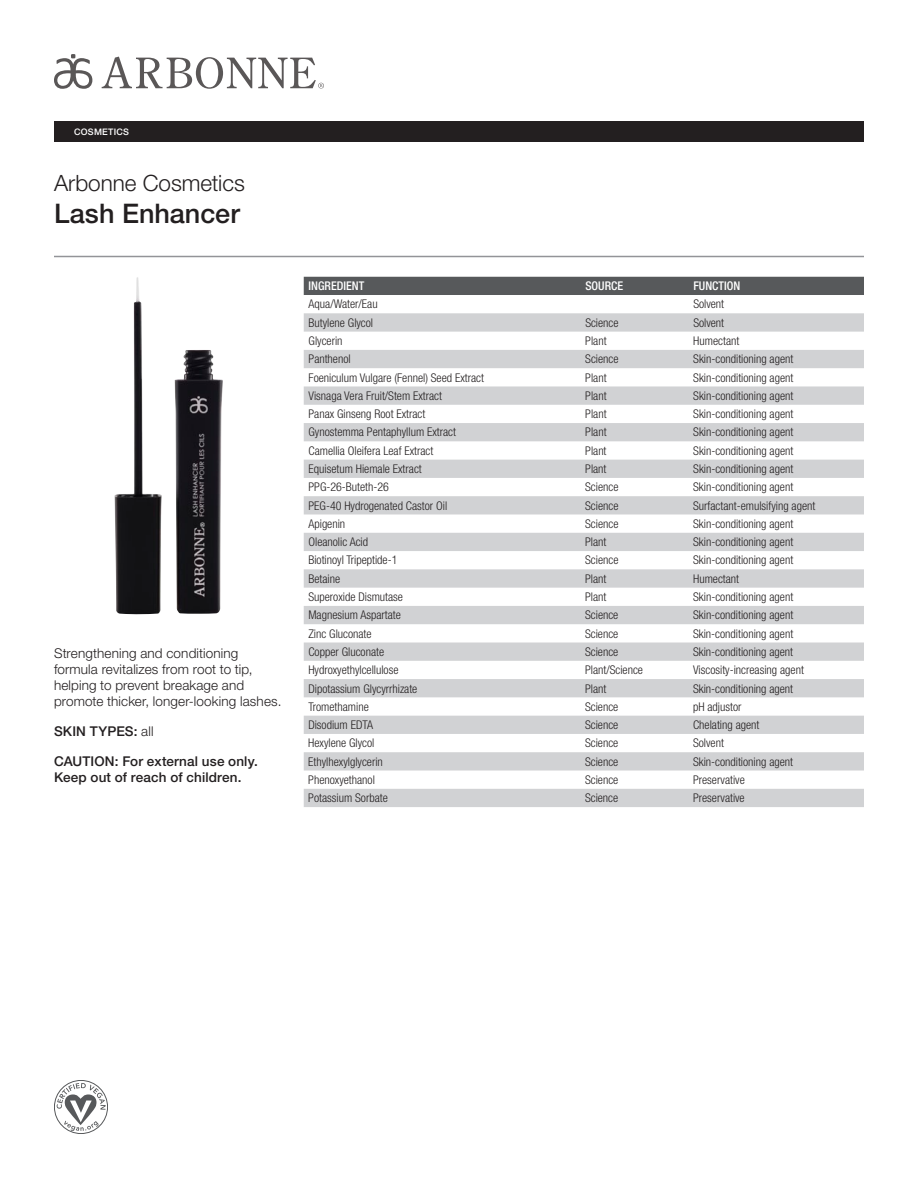
<style>
.page{position:relative;width:918px;height:1188px;background:#fff}
.page>*{position:absolute;margin:0;border:0;box-sizing:border-box;transform-origin:0 0}
.t1{font:500 27px "Helvetica Neue LT Std";color:#231f20}
.t2{font:300 22.5px "Helvetica Neue LT Std";color:#231f20}
.t3{font:300 13.5px/16.2px "Helvetica Neue LT Std";letter-spacing:.01em;color:#231f20}
.t4{font:500 13.5px/29.7px "Helvetica Neue LT Std";letter-spacing:.01em;color:#231f20}
.t5{font:300 condensed 12px "Helvetica Neue LT Std";color:#231f20}
.t6{font:500 condensed 12px "Helvetica Neue LT Std";color:#fff}
.t7{font:500 9px "Helvetica Neue LT Std";letter-spacing:.025em;color:#fff}
.s1{font-weight:300}
</style>
<div class="page">
<svg style="left:102px;top:57px;width:222px;height:32px"></svg>
<svg style="left:54px;top:54px;width:38px;height:35px"></svg>
<div style="left:54px;top:122px;width:810px;height:20px;background:#231f20"></div>
<hr style="left:54px;top:256px;width:810px;height:1px;background:#939498">
<div style="left:54px;top:1080px;width:54px;height:54px;border:1px solid #57595b;border-radius:50%"></div>
<svg style="left:57px;top:1083px;width:49px;height:48px"></svg>
<img style="left:114px;top:277px;width:109px;height:337px">
<div style="left:304px;top:277px;width:560px;height:18px;background:#57595b"></div>
<svg style="left:304px;top:313px;width:560px;height:494px"></svg>
<p class="t7" style="left:74px;top:126px;width:56px">cosmetics</p>
<h2 class="t2" style="left:54px;top:169px;width:192px">Arbonne Cosmetics</h2>
<h1 class="t1" style="left:54px;top:198px;width:188px">Lash Enhancer</h1>
<p class="t3" style="left:54px;top:644px;width:229px">Strengthening and conditioning formula revitalizes from root to tip, helping to prevent breakage and promote thicker, longer-looking lashes.</p>
<p class="t4" style="left:54px;top:716px;width:205px">Skin types: <span class="s1">all<br></span>Caution: For external use only.</p>
<p class="t4" style="left:54px;top:762px;width:189px">Keep out of reach of children.</p>
<p class="t6" style="left:309px;top:279px;width:57px">INGREDIENT</p>
<p class="t6" style="left:585px;top:279px;width:39px">SOURCE</p>
<p class="t6" style="left:693px;top:279px;width:48px">FUNCTION</p>
<p class="t5" style="left:309px;top:297px;width:71px">Aqua/Water/Eau</p>
<p class="t5" style="left:693px;top:297px;width:32px">Solvent</p>
<p class="t5" style="left:309px;top:316px;width:66px">Butylene Glycol</p>
<p class="t5" style="left:585px;top:316px;width:35px">Science</p>
<p class="t5" style="left:693px;top:316px;width:32px">Solvent</p>
<p class="t5" style="left:309px;top:334px;width:35px">Glycerin</p>
<p class="t5" style="left:585px;top:334px;width:23px">Plant</p>
<p class="t5" style="left:693px;top:334px;width:48px">Humectant</p>
<p class="t5" style="left:309px;top:352px;width:44px">Panthenol</p>
<p class="t5" style="left:585px;top:352px;width:35px">Science</p>
<p class="t5" style="left:693px;top:352px;width:102px">Skin-conditioning agent</p>
<p class="t5" style="left:309px;top:370px;width:177px">Foeniculum Vulgare (Fennel) Seed Extract</p>
<p class="t5" style="left:585px;top:370px;width:23px">Plant</p>
<p class="t5" style="left:693px;top:370px;width:102px">Skin-conditioning agent</p>
<p class="t5" style="left:309px;top:389px;width:135px">Visnaga Vera Fruit/Stem Extract</p>
<p class="t5" style="left:585px;top:389px;width:23px">Plant</p>
<p class="t5" style="left:693px;top:389px;width:102px">Skin-conditioning agent</p>
<p class="t5" style="left:309px;top:407px;width:118px">Panax Ginseng Root Extract</p>
<p class="t5" style="left:585px;top:407px;width:23px">Plant</p>
<p class="t5" style="left:693px;top:407px;width:102px">Skin-conditioning agent</p>
<p class="t5" style="left:309px;top:425px;width:149px">Gynostemma Pentaphyllum Extract</p>
<p class="t5" style="left:585px;top:425px;width:23px">Plant</p>
<p class="t5" style="left:693px;top:425px;width:102px">Skin-conditioning agent</p>
<p class="t5" style="left:309px;top:444px;width:126px">Camellia Oleifera Leaf Extract</p>
<p class="t5" style="left:585px;top:444px;width:23px">Plant</p>
<p class="t5" style="left:693px;top:444px;width:102px">Skin-conditioning agent</p>
<p class="t5" style="left:309px;top:462px;width:115px">Equisetum Hiemale Extract</p>
<p class="t5" style="left:585px;top:462px;width:23px">Plant</p>
<p class="t5" style="left:693px;top:462px;width:102px">Skin-conditioning agent</p>
<p class="t5" style="left:308px;top:480px;width:82px">PPG-26-Buteth-26</p>
<p class="t5" style="left:585px;top:480px;width:35px">Science</p>
<p class="t5" style="left:693px;top:480px;width:102px">Skin-conditioning agent</p>
<p class="t5" style="left:308px;top:499px;width:140px">PEG-40 Hydrogenated Castor Oil</p>
<p class="t5" style="left:585px;top:499px;width:35px">Science</p>
<p class="t5" style="left:693px;top:499px;width:124px">Surfactant-emulsifying agent</p>
<p class="t5" style="left:308px;top:517px;width:38px">Apigenin</p>
<p class="t5" style="left:585px;top:517px;width:35px">Science</p>
<p class="t5" style="left:693px;top:517px;width:102px">Skin-conditioning agent</p>
<p class="t5" style="left:308px;top:535px;width:61px">Oleanolic Acid</p>
<p class="t5" style="left:585px;top:535px;width:23px">Plant</p>
<p class="t5" style="left:693px;top:535px;width:102px">Skin-conditioning agent</p>
<p class="t5" style="left:308px;top:553px;width:90px">Biotinoyl Tripeptide-1</p>
<p class="t5" style="left:585px;top:553px;width:35px">Science</p>
<p class="t5" style="left:693px;top:553px;width:102px">Skin-conditioning agent</p>
<p class="t5" style="left:308px;top:572px;width:33px">Betaine</p>
<p class="t5" style="left:585px;top:572px;width:23px">Plant</p>
<p class="t5" style="left:693px;top:572px;width:48px">Humectant</p>
<p class="t5" style="left:308px;top:590px;width:96px">Superoxide Dismutase</p>
<p class="t5" style="left:585px;top:590px;width:23px">Plant</p>
<p class="t5" style="left:693px;top:590px;width:102px">Skin-conditioning agent</p>
<p class="t5" style="left:308px;top:608px;width:94px">Magnesium Aspartate</p>
<p class="t5" style="left:585px;top:608px;width:35px">Science</p>
<p class="t5" style="left:693px;top:608px;width:102px">Skin-conditioning agent</p>
<p class="t5" style="left:308px;top:627px;width:65px">Zinc Gluconate</p>
<p class="t5" style="left:585px;top:627px;width:35px">Science</p>
<p class="t5" style="left:693px;top:627px;width:102px">Skin-conditioning agent</p>
<p class="t5" style="left:308px;top:645px;width:77px">Copper Gluconate</p>
<p class="t5" style="left:585px;top:645px;width:35px">Science</p>
<p class="t5" style="left:693px;top:645px;width:102px">Skin-conditioning agent</p>
<p class="t5" style="left:308px;top:663px;width:92px">Hydroxyethylcellulose</p>
<p class="t5" style="left:585px;top:663px;width:59px">Plant/Science</p>
<p class="t5" style="left:693px;top:663px;width:112px">Viscosity-increasing agent</p>
<p class="t5" style="left:308px;top:681px;width:111px">Dipotassium Glycyrrhizate</p>
<p class="t5" style="left:585px;top:681px;width:23px">Plant</p>
<p class="t5" style="left:693px;top:681px;width:102px">Skin-conditioning agent</p>
<p class="t5" style="left:308px;top:700px;width:62px">Tromethamine</p>
<p class="t5" style="left:585px;top:700px;width:35px">Science</p>
<p class="t5" style="left:693px;top:700px;width:50px">pH adjustor</p>
<p class="t5" style="left:308px;top:718px;width:66px">Disodium EDTA</p>
<p class="t5" style="left:585px;top:718px;width:35px">Science</p>
<p class="t5" style="left:693px;top:718px;width:68px">Chelating agent</p>
<p class="t5" style="left:308px;top:736px;width:68px">Hexylene Glycol</p>
<p class="t5" style="left:585px;top:736px;width:35px">Science</p>
<p class="t5" style="left:693px;top:736px;width:32px">Solvent</p>
<p class="t5" style="left:308px;top:755px;width:76px">Ethylhexylglycerin</p>
<p class="t5" style="left:585px;top:755px;width:35px">Science</p>
<p class="t5" style="left:693px;top:755px;width:102px">Skin-conditioning agent</p>
<p class="t5" style="left:308px;top:773px;width:68px">Phenoxyethanol</p>
<p class="t5" style="left:585px;top:773px;width:35px">Science</p>
<p class="t5" style="left:693px;top:773px;width:53px">Preservative</p>
<p class="t5" style="left:308px;top:791px;width:81px">Potassium Sorbate</p>
<p class="t5" style="left:585px;top:791px;width:35px">Science</p>
<p class="t5" style="left:693px;top:791px;width:53px">Preservative</p>
</div>
